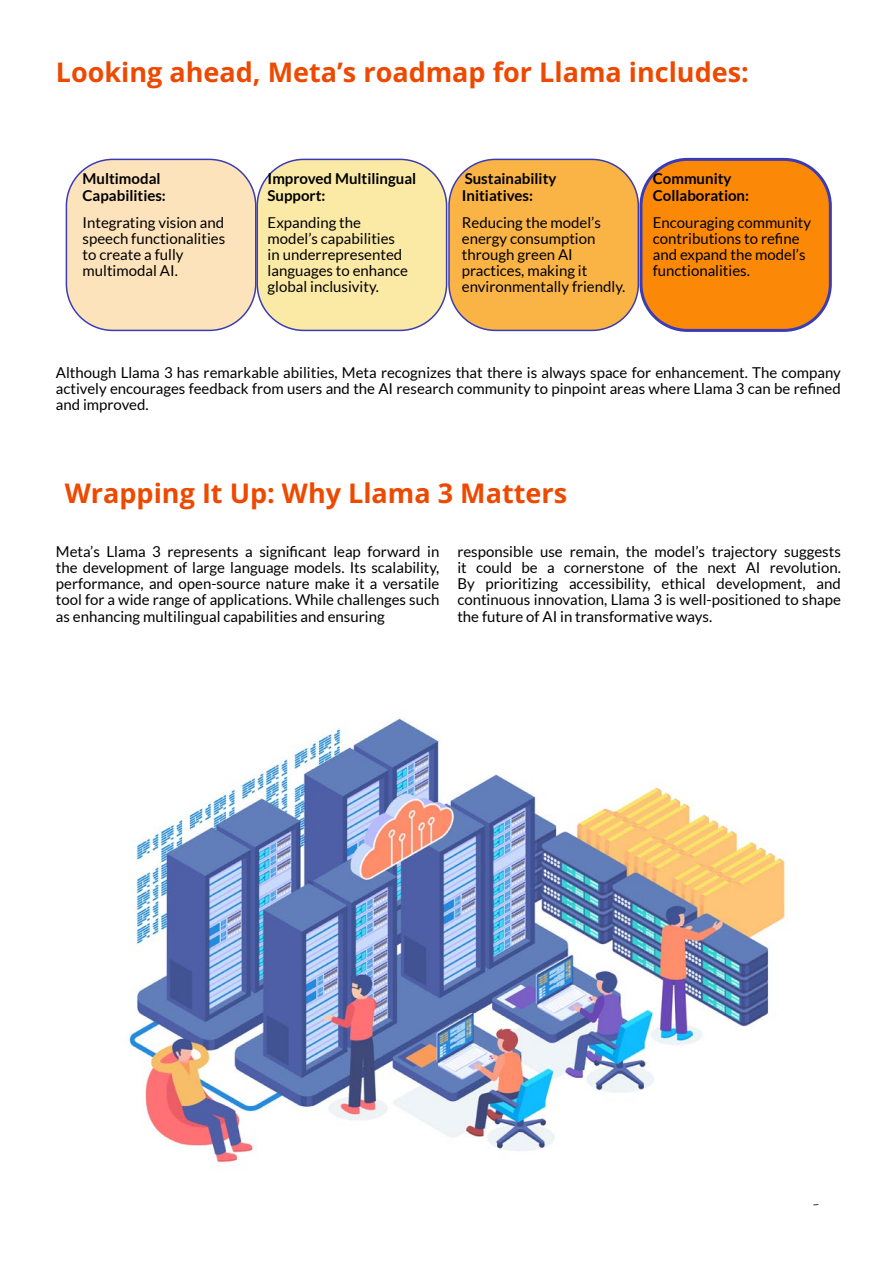
<style>
.page{position:relative;width:893px;height:1263px;background:#fff}
.page>*{position:absolute;margin:0;border:0;box-sizing:border-box;transform-origin:0 0}
.t1{font:700 27px "Open Sans";color:#ed4901}
.t2{font:300 18px "Open Sans";color:#000}
.t3{font:15px/16.2px "Lato";color:#000}
.t4{font:700 15px/16.2px "Lato";color:#000}
</style>
<div class="page">
<div style="left:66px;top:159px;width:190px;height:171px;background:#fde3bb;border-radius:46px"></div>
<div style="left:66px;top:159px;width:190px;height:172px;border:2px solid #3a3cb5;border-radius:46px"></div>
<div style="left:257px;top:159px;width:190px;height:171px;background:#fbeaa6;border-radius:46px"></div>
<div style="left:256px;top:159px;width:191px;height:172px;border:2px solid #3a3cb5;border-radius:46px"></div>
<div style="left:641px;top:159px;width:189px;height:171px;background:#fb8907;border-radius:46px"></div>
<div style="left:639px;top:158px;width:193px;height:174px;border:3px solid #3a3cb5;border-radius:46px"></div>
<div style="left:449px;top:159px;width:189px;height:171px;background:#fab445;border-radius:46px"></div>
<div style="left:448px;top:159px;width:191px;height:172px;border:2px solid #3a3cb5;border-radius:46px"></div>
<img style="left:129px;top:718px;width:657px;height:445px">
<h1 class="t1" style="left:56px;top:53px;width:694px">Looking ahead, Meta’s roadmap for Llama includes:</h1>
<p class="t4" style="left:83px;top:171px;width:85px">Multimodal<br>Capabilities:</p>
<p class="t3" style="left:83px;top:214px;width:144px">Integrating vision and speech functionalities to create a fully multimodal AI.</p>
<p class="t4" style="left:268px;top:171px;width:150px">Improved Multilingual<br>Support:</p>
<p class="t3" style="left:268px;top:214px;width:142px">Expanding the model’s capabilities in underrepresented languages to enhance global inclusivity.</p>
<p class="t4" style="left:462px;top:171px;width:96px">Sustainability<br>Initiatives:</p>
<p class="t3" style="left:462px;top:214px;width:165px">Reducing the model’s energy consumption through green AI practices, making it environmentally friendly.</p>
<p class="t4" style="left:653px;top:171px;width:98px">Community<br>Collaboration:</p>
<p class="t3" style="left:653px;top:214px;width:160px">Encouraging community contributions to refine and expand the model’s functionalities.</p>
<p class="t3" style="left:56px;top:364px;width:786px;text-align:justify">Although Llama 3 has remarkable abilities, Meta recognizes that there is always space for enhancement. The company actively encourages feedback from users and the AI research community to pinpoint areas where Llama 3 can be refined and improved.</p>
<h1 class="t1" style="left:65px;top:474px;width:504px">Wrapping It Up: Why Llama 3 Matters</h1>
<p class="t3" style="left:56px;top:543px;width:385px;text-align:justify">Meta’s Llama 3 represents a significant leap forward in the development of large language models. Its scalability, performance, and open-source nature make it a versatile tool for a wide range of applications. While challenges such as enhancing multilingual capabilities and ensuring</p>
<p class="t3" style="left:457px;top:543px;width:385px;text-align:justify">responsible use remain, the model’s trajectory suggests it could be a cornerstone of the next AI revolution.<br>By prioritizing accessibility, ethical development, and continuous innovation, Llama 3 is well-positioned to shape the future of AI in transformative ways.</p>
<p class="t2" style="left:812px;top:1186px;width:12px">9</p>
</div>
